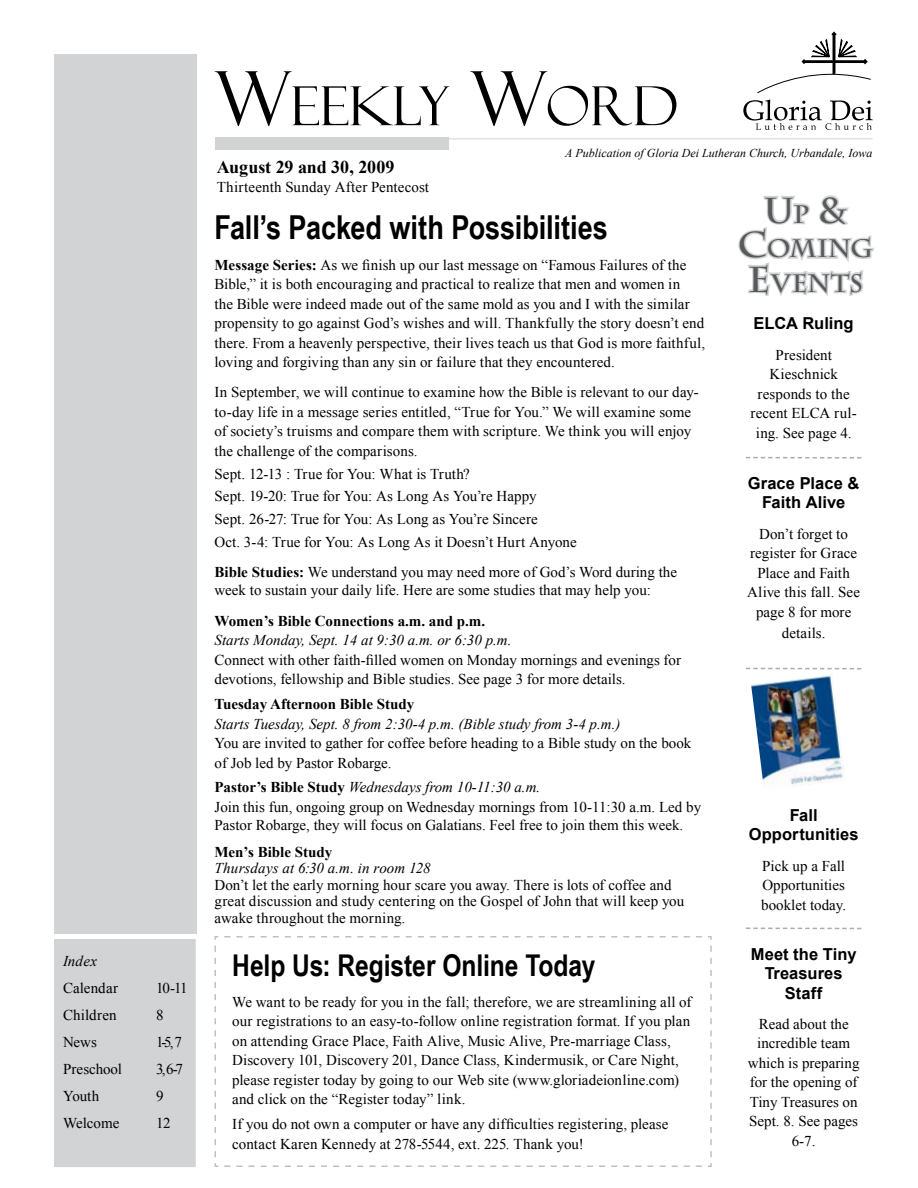
<style>
.page{position:relative;width:918px;height:1188px;background:#fff}
.page>*{position:absolute;margin:0;border:0;box-sizing:border-box;transform-origin:0 0}
.t1{font:54px "Felix Titling";color:#000}
.t2{font:700 36px "Charlemagne Std";color:#58595b}
.t3{font:700 33px "Arial Narrow";color:#000}
.t4{font:700 30px "Arial Narrow";letter-spacing:-.005em;color:#000}
.t5{font:700 25.2px/34.5px "Charlemagne Std";letter-spacing:-.005em;color:#58595b;text-align:center}
.t6{font:700 18px "Times New Roman";letter-spacing:-.005em;color:#000}
.t7{font:700 16.5px/19.5px "Arial";letter-spacing:.005em;color:#000;text-align:center}
.t8{font:15px/19.5px "Times New Roman";color:#000}
.t9{font:italic 15px "Times New Roman";color:#000}
.t10{font:700 15px "Times New Roman";color:#000}
.t11{font:italic 12px "Times New Roman";color:#000}
.s1{font-size:75px}
.s2{font-size:25.2px}
.s3{font-size:36px}
.s4{font-weight:700}
.s5{font-style:italic}
</style>
<div class="page">
<hr style="left:220px;top:138px;width:653px;height:1px;background:#d1d3d4">
<div style="left:215px;top:137px;width:234px;height:13px;background:#d1d3d4"></div>
<svg style="left:743px;top:32px;width:130px;height:98px"></svg>
<div style="left:54px;top:54px;width:142px;height:880px;background:#d1d3d4"></div>
<div style="left:55px;top:940px;width:140px;height:226px;background:#d1d3d4"></div>
<div style="left:54px;top:939px;width:142px;height:228px;border:2px solid #d1d3d4"></div>
<svg style="left:746px;top:457px;width:115px;height:2px"></svg>
<svg style="left:746px;top:668px;width:115px;height:1px"></svg>
<img style="left:751px;top:674px;width:94px;height:111px">
<svg style="left:746px;top:928px;width:115px;height:1px"></svg>
<svg style="left:738px;top:195px;width:136px;height:101px"></svg>
<svg style="left:214px;top:936px;width:498px;height:231px"></svg>
<p class="t9" style="left:63px;top:951px;width:36px">Index</p>
<p class="t8" style="left:63px;top:978px;width:57px">Calendar</p>
<p class="t8" style="left:156px;top:978px;width:33px">10-11</p>
<p class="t8" style="left:63px;top:1005px;width:55px">Children</p>
<p class="t8" style="left:156px;top:1005px;width:9px">8</p>
<p class="t8" style="left:63px;top:1032px;width:35px">News</p>
<p class="t8" style="left:156px;top:1032px;width:27px">1-5,7</p>
<p class="t8" style="left:63px;top:1059px;width:61px">Preschool</p>
<p class="t8" style="left:156px;top:1059px;width:28px">3,6-7</p>
<p class="t8" style="left:63px;top:1086px;width:38px">Youth</p>
<p class="t8" style="left:156px;top:1086px;width:9px">9</p>
<p class="t8" style="left:63px;top:1113px;width:58px">Welcome</p>
<p class="t8" style="left:156px;top:1113px;width:16px">12</p>
<h1 class="t1" style="left:214px;top:75px;width:465px"><span class="s1">W</span>EEKLY <span class="s1">W</span>ORD</h1>
<p class="t11" style="left:565px;top:145px;width:309px">A Publication of Gloria Dei Lutheran Church, Urbandale, Iowa</p>
<p class="t6" style="left:217px;top:155px;width:179px">August 29 and 30, 2009</p>
<p class="t8" style="left:217px;top:177px;width:214px">Thirteenth Sunday After Pentecost</p>
<h2 class="t2" style="left:764px;top:189px;width:86px">U<span class="s2">P</span> &amp;</h2>
<h3 class="t5" style="left:738px;top:232px;width:137px"><span class="s3">C</span>OMING<br><span class="s3">E</span>VENTS</h3>
<h3 class="t3" style="left:214px;top:203px;width:395px">Fall’s Packed with Possibilities</h3>
<p class="t8" style="left:214px;top:255px;width:492px"><span class="s4">Message Series:</span> As we finish up our last message on “Famous Failures of the Bible,” it is both encouraging and practical to realize that men and women in<br>the Bible were indeed made out of the same mold as you and I with the similar propensity to go against God’s wishes and will. Thankfully the story doesn’t end there. From a heavenly perspective, their lives teach us that God is more faithful, loving and forgiving than any sin or failure that they encountered.</p>
<p class="t8" style="left:214px;top:382px;width:486px">In September, we will continue to examine how the Bible is relevant to our day&shy;to-day life in a message series entitled, “True for You.” We will examine some of society’s truisms and compare them with scripture. We think you will enjoy the challenge of the comparisons.</p>
<p class="t8" style="left:214px;top:462px;width:364px;line-height:22.8px">Sept. 12-13 : True for You: What is Truth?<br>Sept. 19-20: True for You: As Long As You’re Happy<br>Sept. 26-27: True for You: As Long as You’re Sincere<br>Oct. 3-4: True for You: As Long As it Doesn’t Hurt Anyone</p>
<p class="t8" style="left:214px;top:563px;width:464px;line-height:18px"><span class="s4">Bible Studies:</span> We understand you may need more of God’s Word during the week to sustain your daily life. Here are some studies that may help you:</p>
<p class="t10" style="left:214px;top:610px;width:272px">Women’s Bible Connections a.m. and p.m.</p>
<p class="t9" style="left:214px;top:630px;width:299px">Starts Monday, Sept. 14 at 9:30 a.m. or 6:30 p.m.</p>
<p class="t8" style="left:214px;top:650px;width:468px">Connect with other faith-filled women on Monday mornings and evenings for devotions, fellowship and Bible studies. See page 3 for more details.</p>
<p class="t10" style="left:214px;top:694px;width:201px">Tuesday Afternoon Bible Study</p>
<p class="t9" style="left:214px;top:713px;width:407px">Starts Tuesday, Sept. 8 from 2:30-4 p.m. (Bible study from 3-4 p.m.)</p>
<p class="t8" style="left:214px;top:733px;width:478px">You are invited to gather for coffee before heading to a Bible study on the book of Job led by Pastor Robarge.</p>
<p class="t8" style="left:214px;top:777px;width:488px"><span class="s4">Pastor’s Bible Study</span> <span class="s5">Wednesdays from 10-11:30 a.m.<br></span>Join this fun, ongoing group on Wednesday mornings from 10-11:30 a.m. Led by</p>
<p class="t8" style="left:214px;top:815px;width:470px">Pastor Robarge, they will focus on Galatians. Feel free to join them this week.</p>
<p class="t10" style="left:214px;top:842px;width:119px">Men’s Bible Study</p>
<p class="t9" style="left:214px;top:858px;width:218px">Thursdays at 6:30 a.m. in room 128</p>
<p class="t8" style="left:214px;top:876px;width:471px;line-height:16.5px">Don’t let the early morning hour scare you away. There is lots of coffee and great discussion and study centering on the Gospel of John that will keep you awake throughout the morning.</p>
<h3 class="t4" style="left:232px;top:943px;width:365px">Help Us: Register Online Today</h3>
<p class="t8" style="left:232px;top:992px;width:461px">We want to be ready for you in the fall; therefore, we are streamlining all of our registrations to an easy-to-follow online registration format. If you plan on attending Grace Place, Faith Alive, Music Alive, Pre-marriage Class, Discovery 101, Discovery 201, Dance Class, Kindermusik, or Care Night, please register today by going to our Web site (www.gloriadeionline.com) and click on the “Register today” link.</p>
<p class="t8" style="left:232px;top:1114px;width:438px">If you do not own a computer or have any difficulties registering, please contact Karen Kennedy at 278-5544, ext. 225. Thank you!</p>
<p class="t7" style="left:754px;top:314px;width:102px">ELCA Ruling</p>
<p class="t8" style="left:751px;top:345px;width:108px;text-align:center">President<br>Kieschnick responds to the recent ELCA rul&shy;ing. See page 4.</p>
<p class="t7" style="left:748px;top:474px;width:113px">Grace Place &amp;<br>Faith Alive</p>
<p class="t8" style="left:747px;top:524px;width:114px;text-align:center">Don’t forget to register for Grace<br>Place and Faith<br>Alive this fall. See page 8 for more</p>
<p class="t8" style="left:782px;top:623px;width:45px">details.</p>
<p class="t7" style="left:749px;top:806px;width:111px">Fall<br>Opportunities</p>
<p class="t8" style="left:761px;top:856px;width:86px;text-align:justify">Pick up a Fall Opportunities booklet today.</p>
<p class="t7" style="left:751px;top:945px;width:107px">Meet the Tiny<br>Treasures<br>Staff</p>
<p class="t8" style="left:748px;top:1014px;width:113px;text-align:center">Read about the incredible team which is preparing for the opening of<br>Tiny Treasures on<br>Sept. 8. See pages<br>6-7.</p>
</div>
